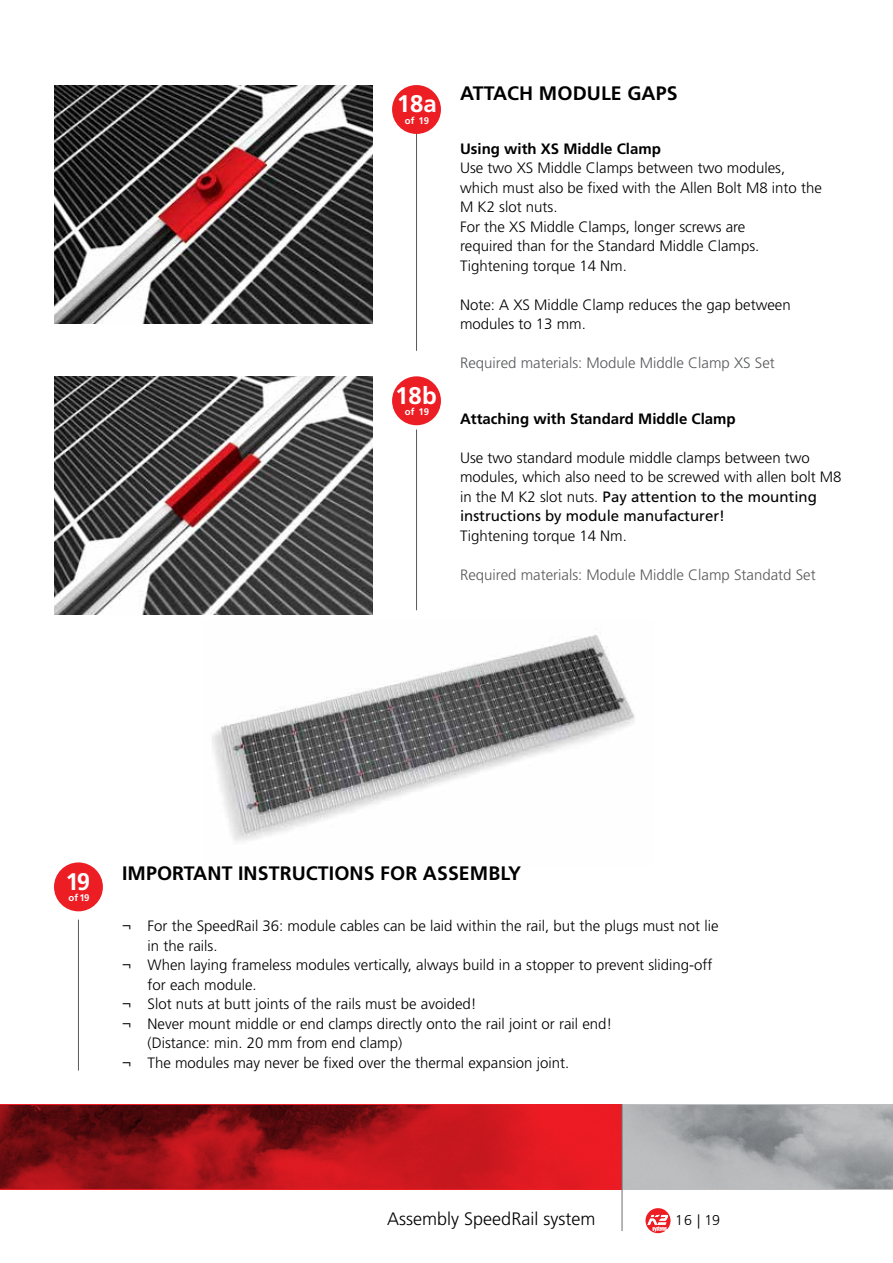
<style>
.page{position:relative;width:893px;height:1263px;background:#fff}
.page>*{position:absolute;margin:0;border:0;box-sizing:border-box;transform-origin:0 0}
.t1{font:700 24px "Frutiger LT";color:#fff}
.t2{font:700 19.5px "Frutiger LT";letter-spacing:.005em;color:#000}
.t3{font:300 18px "Frutiger LT";color:#000}
.t4{font:300 15px/19.5px "Frutiger LT";color:#000}
.t5{font:300 15px "Frutiger LT";color:#58595b}
.t6{font:700 15px "Frutiger LT";color:#000}
.t7{font:300 14.25px "Frutiger LT";color:#000}
.t8{font:700 9.6px "Frutiger LT";color:#fff}
.s1{font-weight:400}
</style>
<div class="page">
<svg style="left:645px;top:1208px;width:25px;height:25px"></svg>
<svg style="left:0;top:1104px;width:622px;height:86px;background:#ab141a"></svg>
<svg style="left:623px;top:1104px;width:270px;height:86px;background:#a8aaad"></svg>
<hr style="left:622px;top:1104px;width:1px;height:127px;background:#6d6e71">
<img style="left:54px;top:85px;width:319px;height:238px">
<hr style="left:416px;top:429px;width:1px;height:181px;background:#58595b">
<hr style="left:416px;top:128px;width:1px;height:223px;background:#58595b">
<div style="left:392px;top:376px;width:49px;height:49px;background:#ed1d24;border-radius:50%"></div>
<div style="left:392px;top:85px;width:49px;height:49px;background:#ed1d24;border-radius:50%"></div>
<img style="left:54px;top:376px;width:319px;height:238px">
<hr style="left:78px;top:919px;width:1px;height:151px;background:#58595b">
<div style="left:54px;top:862px;width:49px;height:49px;background:#ed1d24;border-radius:50%"></div>
<img style="left:212px;top:632px;width:423px;height:209px">
<h1 class="t1" style="left:397px;top:90px;width:42px">18a</h1>
<p class="t8" style="left:405px;top:115px;width:26px">of 19</p>
<h1 class="t1" style="left:395px;top:381px;width:43px">18b</h1>
<p class="t8" style="left:405px;top:406px;width:26px">of 19</p>
<h2 class="t2" style="left:460px;top:81px;width:47px">Attach</h2>
<h2 class="t2" style="left:539px;top:81px;width:32px">module</h2>
<h2 class="t2" style="left:627px;top:81px;width:14px">gaps</h2>
<p class="t6" style="left:460px;top:140px;width:202px">Using with XS M iddle Clamp</p>
<p class="t4" style="left:460px;top:158px;width:363px">Use two XS Middle Clamps between two modules, which must also be fixed with the Allen Bolt M8 into the M K2 slot nuts.<br>For the XS Middle Clamps, longer screws are<br>required than for the Standard Middle Clamps.<br>Tightening torque 14 Nm.</p>
<p class="t4" style="left:460px;top:295px;width:332px">Note: A XS Middle Clamp reduces the gap between modules to 13 mm.</p>
<p class="t5" style="left:460px;top:354px;width:316px">Required materials: Module Middle Clamp XS Set</p>
<p class="t6" style="left:460px;top:410px;width:277px">Attaching with Standard M iddle Clamp</p>
<p class="t4" style="left:460px;top:448px;width:383px">Use two standard module middle clamps between two modules, which also need to be screwed with allen bolt M8 in the M K2 slot nuts. <span class="s1">Pay attention to the mounting instructions by module manufacturer!</span></p>
<p class="t4" style="left:460px;top:526px;width:168px">Tightening torque 14 Nm.</p>
<p class="t5" style="left:460px;top:566px;width:357px">Required materials: Module Middle Clamp Standatd Set</p>
<h1 class="t1" style="left:65px;top:867px;width:26px">19</h1>
<p class="t8" style="left:69px;top:892px;width:22px">of 19</p>
<h2 class="t2" style="left:122px;top:862px;width:400px">IM PORTANT INSTRUCTIONS FOR ASSEM BLY</h2>
<p class="t4" style="left:122px;top:916px;width:598px">¬ For the SpeedRail 36: module cables can be laid within the rail, but the plugs must not lie</p>
<p class="t4" style="left:148px;top:936px;width:72px">in the rails.</p>
<p class="t4" style="left:122px;top:955px;width:592px">¬ When laying frameless modules vertically, always build in a stopper to prevent sliding-off</p>
<p class="t4" style="left:148px;top:975px;width:111px">for each module.</p>
<p class="t4" style="left:122px;top:994px;width:356px">¬ Slot nuts at butt joints of the rails must be avoided!</p>
<p class="t4" style="left:122px;top:1014px;width:492px">¬ Never mount middle or end clamps directly onto the rail joint or rail end!</p>
<p class="t4" style="left:148px;top:1033px;width:256px">(Distance: min. 20 mm from end clamp)</p>
<p class="t4" style="left:122px;top:1053px;width:449px">¬ The modules may never be fixed over the thermal expansion joint.</p>
<p class="t3" style="left:387px;top:1209px;width:210px">Assembly SpeedRail system</p>
<p class="t7" style="left:675px;top:1212px;width:47px">16 | 19</p>
</div>
